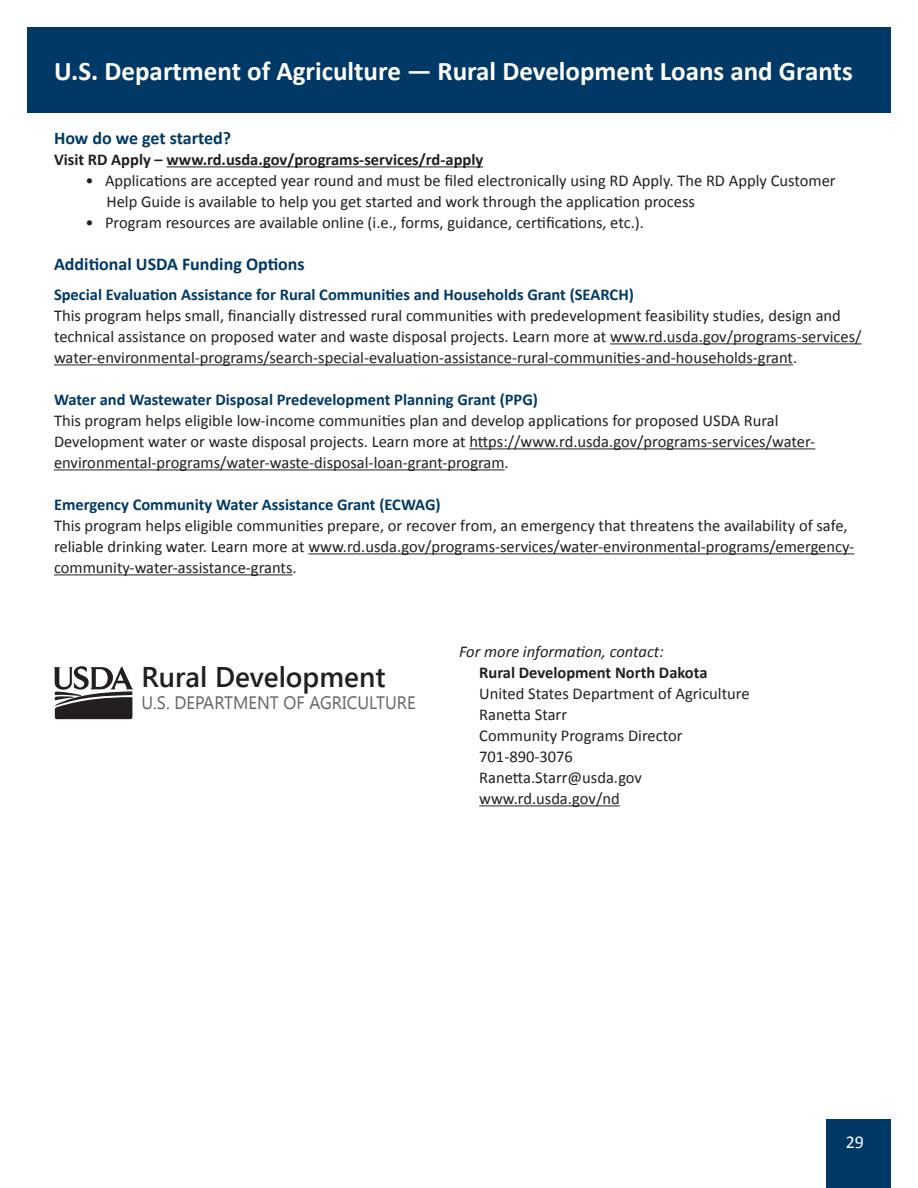
<style>
.page{position:relative;width:918px;height:1188px;background:#fff}
.page>*{position:absolute;margin:0;border:0;box-sizing:border-box;transform-origin:0 0}
.t1{font:600 28.5px "Segoe UI";color:#231f20}
.t2{font:700 27px "Calibri";color:#fff}
.t3{font:700 18px "Calibri";color:#003965}
.t4{font:18px "Segoe UI";color:#636366;scale:.95 1}
.t5{font:18px "Calibri";color:#fff}
.t6{font:16.5px/21px "Calibri";color:#231f20}
.t7{font:700 16.5px "Calibri";color:#003965}
.t8{font:700 16.5px "Calibri";color:#231f20}
.t9{font:italic 16.5px "Calibri";color:#231f20}
</style>
<div class="page">
<div style="left:27px;top:27px;width:864px;height:86px;background:#003965"></div>
<div style="left:826px;top:1119px;width:65px;height:69px;background:#003965"></div>
<hr style="left:167px;top:167px;width:316px;height:1px;background:#231f20">
<hr style="left:610px;top:344px;width:252px;height:1px;background:#231f20">
<hr style="left:54px;top:365px;width:739px;height:1px;background:#231f20">
<hr style="left:469px;top:449px;width:346px;height:1px;background:#231f20">
<hr style="left:54px;top:470px;width:451px;height:1px;background:#231f20">
<hr style="left:308px;top:554px;width:546px;height:1px;background:#231f20">
<hr style="left:54px;top:575px;width:239px;height:1px;background:#231f20">
<hr style="left:479px;top:806px;width:141px;height:1px;background:#231f20">
<svg style="left:54px;top:666px;width:79px;height:53px"></svg>
<p class="t2" style="left:54px;top:53px;width:800px">U.S. Department of Agriculture — Rural Development Loans and Grants</p>
<p class="t3" style="left:54px;top:127px;width:179px">How do we get started?</p>
<p class="t8" style="left:54px;top:149px;width:431px">Visit RD Apply – www.rd.usda.gov/programs-services/rd-apply</p>
<p class="t6" style="left:106px;top:170px;width:731px;text-indent:-21px">• Applications are accepted year round and must be filed electronically using RD Apply. The RD Apply Customer<br>Help Guide is available to help you get started and work through the application process</p>
<p class="t6" style="left:86px;top:212px;width:560px">• Program resources are available online (i.e., forms, guidance, certifications, etc.).</p>
<p class="t3" style="left:54px;top:253px;width:252px">Additional USDA Funding Options</p>
<p class="t7" style="left:54px;top:284px;width:581px">Special Evaluation Assistance for Rural Communities and Households Grant (SEARCH)</p>
<p class="t6" style="left:54px;top:305px;width:809px">This program helps small, financially distressed rural communities with predevelopment feasibility studies, design and technical assistance on proposed water and waste disposal projects. Learn more at www.rd.usda.gov/programs-services/ water-environmental-programs/search-special-evaluation-assistance-rural-communities-and-households-grant.</p>
<p class="t7" style="left:54px;top:389px;width:486px">Water and Wastewater Disposal Predevelopment Planning Grant (PPG)</p>
<p class="t6" style="left:54px;top:410px;width:763px">This program helps eligible low-income communities plan and develop applications for proposed USDA Rural<br>Development water or waste disposal projects. Learn more at https://www.rd.usda.gov/programs-services/water&shy;environmental-programs/water-waste-disposal-loan-grant-program.</p>
<p class="t7" style="left:54px;top:494px;width:388px">Emergency Community Water Assistance Grant (ECWAG)</p>
<p class="t6" style="left:54px;top:515px;width:802px">This program helps eligible communities prepare, or recover from, an emergency that threatens the availability of safe, reliable drinking water. Learn more at www.rd.usda.gov/programs-services/water-environmental-programs/emergency&shy;community-water-assistance-grants.</p>
<p class="t1" style="left:141px;top:654px;width:245px">Rural Development</p>
<p class="t4" style="left:141px;top:690px;width:290px">U.S. DEPARTMENT OF AGRICULTURE</p>
<p class="t9" style="left:459px;top:641px;width:206px">For more information, contact:</p>
<p class="t8" style="left:479px;top:662px;width:230px">Rural Development North Dakota</p>
<p class="t6" style="left:479px;top:683px;width:272px">United States Department of Agriculture</p>
<p class="t6" style="left:479px;top:704px;width:205px">Ranetta Starr<br>Community Programs Director</p>
<p class="t6" style="left:479px;top:746px;width:95px">701-890-3076</p>
<p class="t6" style="left:479px;top:767px;width:164px">Ranetta.Starr@usda.gov</p>
<p class="t6" style="left:479px;top:788px;width:142px">www.rd.usda.gov/nd</p>
<p class="t5" style="left:846px;top:1130px;width:20px">29</p>
</div>
